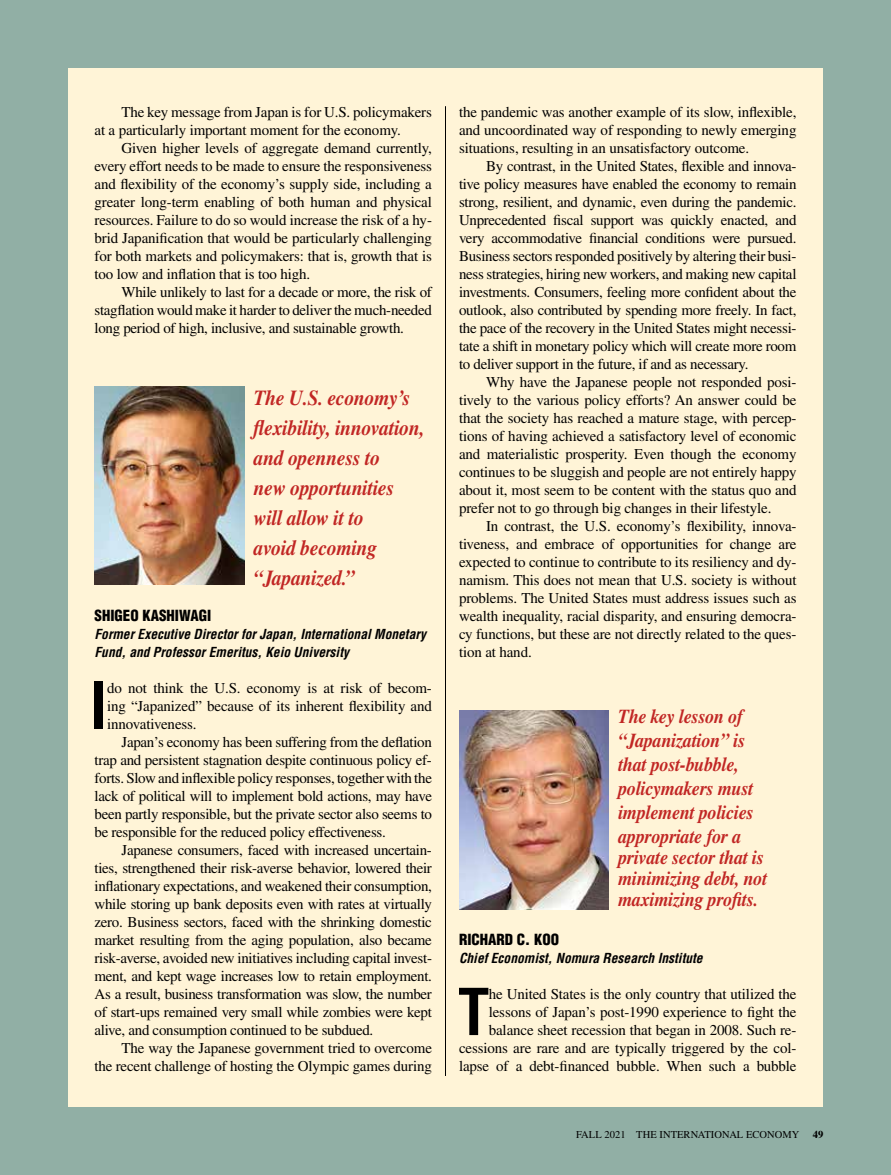
<style>
.page{position:relative;width:891px;height:1175px;background:#fff}
.page>*{position:absolute;margin:0;border:0;box-sizing:border-box;transform-origin:0 0}
.t1{font:700 condensed 63px "Helvetica LT Std";color:#000}
.t2{font:italic 700 21.45px/30px "Times LT Std";letter-spacing:-.01em;color:#c12624;scale:.91 1}
.t3{font:italic 700 19.8px/24px "Times LT Std";letter-spacing:-.01em;color:#c12624;scale:.91 1}
.t4{font:15px/18px "Times LT Std";letter-spacing:-.01em;color:#000;text-align:justify}
.t5{font:900 condensed 15px "Helvetica LT Std";color:#000}
.t6{font:italic 700 condensed 13.5px/18px "Helvetica LT Std";color:#000}
.t7{font:10.5px "Times LT Std";letter-spacing:.005em;color:#000}
.t8{font:700 10.5px "Times LT Std";color:#000}
</style>
<div class="page">
<div style="left:0;top:0;width:891px;height:1174px;background:#91afa5"></div>
<div style="left:68px;top:68px;width:755px;height:1038px;background:#fff4d7"></div>
<img style="left:94px;top:387px;width:150px;height:198px">
<img style="left:459px;top:711px;width:150px;height:198px">
<hr style="left:445px;top:106px;width:1px;height:969px;background:#000">
<p class="t4" style="left:94px;top:103px;width:339px;text-indent:27px">The key message from Japan is for U.S. policymakers at a particularly important moment for the economy.</p>
<p class="t4" style="left:94px;top:139px;width:339px;text-indent:27px">Given higher levels of aggregate demand currently, every effort needs to be made to ensure the responsiveness and flexibility of the economy’s supply side, including a greater long-term enabling of both human and physical resources. Failure to do so would increase the risk of a hy&shy;brid Japanification that would be particularly challenging for both markets and policymakers: that is, growth that is too low and inflation that is too high.</p>
<p class="t4" style="left:94px;top:283px;width:339px;text-indent:27px">While unlikely to last for a decade or more, the risk of stagflation would make it harder to deliver the much-needed long period of high, inclusive, and sustainable growth.</p>
<h2 class="t2" style="left:254px;top:382px;width:189px">The U.S. economy’s flexibility, innovation, and openness to<br>new opportunities will allow it to<br>avoid becoming “Japanized.”</h2>
<p class="t5" style="left:94px;top:606px;width:118px">SHIGEO KASHIWAGI</p>
<p class="t6" style="left:94px;top:625px;width:333px">Former Executive Director for Japan, International Monetary<br>Fund, and Professor Emeritus, Keio University</p>
<h1 class="t1" style="left:90px;top:666px;width:19px">I</h1>
<p class="t4" style="left:107px;top:679px;width:326px">do not think the U.S. economy is at risk of becom&shy;ing “Japanized” because of its inherent flexibility and innovativeness.</p>
<p class="t4" style="left:94px;top:733px;width:339px;text-indent:27px">Japan’s economy has been suffering from the deflation trap and persistent stagnation despite continuous policy ef&shy;forts. Slow and inflexible policy responses, together with the lack of political will to implement bold actions, may have been partly responsible, but the private sector also seems to be responsible for the reduced policy effectiveness.</p>
<p class="t4" style="left:94px;top:841px;width:339px;text-indent:27px">Japanese consumers, faced with increased uncertain&shy;ties, strengthened their risk-averse behavior, lowered their inflationary expectations, and weakened their consumption, while storing up bank deposits even with rates at virtually zero. Business sectors, faced with the shrinking domestic market resulting from the aging population, also became risk-averse, avoided new initiatives including capital invest&shy;ment, and kept wage increases low to retain employment.<br>As a result, business transformation was slow, the number of start-ups remained very small while zombies were kept alive, and consumption continued to be subdued.</p>
<p class="t4" style="left:94px;top:1039px;width:339px;text-align:right">The way the Japanese government tried to overcome<br>the recent challenge of hosting the Olympic games during</p>
<p class="t4" style="left:459px;top:103px;width:339px">the pandemic was another example of its slow, inflexible, and uncoordinated way of responding to newly emerging situations, resulting in an unsatisfactory outcome.</p>
<p class="t4" style="left:459px;top:157px;width:339px;text-indent:27px">By contrast, in the United States, flexible and innova&shy;tive policy measures have enabled the economy to remain strong, resilient, and dynamic, even during the pandemic.<br>Unprecedented fiscal support was quickly enacted, and very accommodative financial conditions were pursued.<br>Business sectors responded positively by altering their busi&shy;ness strategies, hiring new workers, and making new capital investments. Consumers, feeling more confident about the outlook, also contributed by spending more freely. In fact, the pace of the recovery in the United States might necessi&shy;tate a shift in monetary policy which will create more room to deliver support in the future, if and as necessary.</p>
<p class="t4" style="left:459px;top:373px;width:339px;text-indent:27px">Why have the Japanese people not responded posi&shy;tively to the various policy efforts? An answer could be that the society has reached a mature stage, with percep&shy;tions of having achieved a satisfactory level of economic and materialistic prosperity. Even though the economy continues to be sluggish and people are not entirely happy about it, most seem to be content with the status quo and prefer not to go through big changes in their lifestyle.</p>
<p class="t4" style="left:459px;top:517px;width:339px;text-indent:27px">In contrast, the U.S. economy’s flexibility, innova&shy;tiveness, and embrace of opportunities for change are expected to continue to contribute to its resiliency and dy&shy;namism. This does not mean that U.S. society is without problems. The United States must address issues such as wealth inequality, racial disparity, and ensuring democra&shy;cy functions, but these are not directly related to the ques&shy;tion at hand.</p>
<h3 class="t3" style="left:618px;top:704px;width:151px">The key lesson of “Japanization” is that post-bubble, policymakers must implement policies appropriate for a</h3>
<h3 class="t3" style="left:618px;top:846px;width:165px;line-height:21px">private sector that is minimizing debt, not maximizing profits.</h3>
<p class="t5" style="left:459px;top:930px;width:102px">RICHARD C. KOO</p>
<p class="t6" style="left:459px;top:949px;width:245px">Chief Economist, Nomura Research Institute</p>
<h1 class="t1" style="left:458px;top:972px;width:33px">T</h1>
<p class="t4" style="left:459px;top:985px;width:339px;text-align:right">he United States is the only country that utilized the lessons of Japan’s post-1990 experience to fight the balance sheet recession that began in 2008. Such re&shy;cessions are rare and are typically triggered by the col&shy;lapse of a debt-financed bubble. When such a bubble</p>
<p class="t7" style="left:576px;top:1128px;width:225px">FALL 2021 THE INTERNATIONAL ECONOMY</p>
<p class="t8" style="left:813px;top:1128px;width:12px">49</p>
</div>
